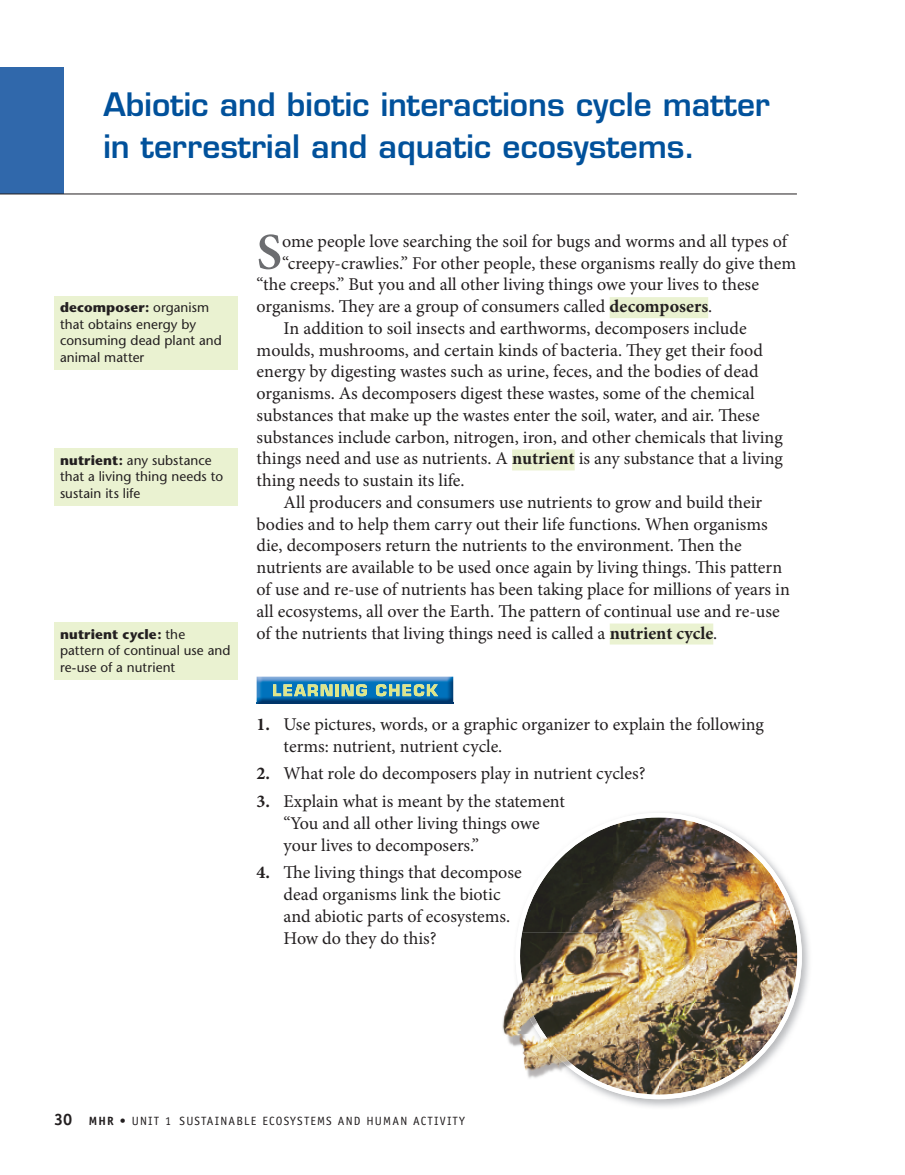
<style>
.page{position:relative;width:905px;height:1175px;background:#fff}
.page>*{position:absolute;margin:0;border:0;box-sizing:border-box;transform-origin:0 0}
.t1{font:600 51.45px "Minion Pro";color:#6c6d70}
.t2{font:600 31.5px/42px "Eurostile";color:#01519b}
.t3{font:18px/21.8px "Minion Pro";color:#231f20}
.t4{font:13.5px/16.5px "Stone Sans";letter-spacing:.005em;color:#231f20}
.t5{font:12px "Officina Sans";letter-spacing:.1em;color:#231f20}
.s1{font-weight:700}
.s2{font-weight:700;font-size:16.5px}
</style>
<div class="page">
<div style="left:0;top:68px;width:63px;height:126px;background:#3068ab"></div>
<img style="left:615px;top:812px;width:194px;height:295px">
<img style="left:522px;top:813px;width:279px;height:286px">
<img style="left:502px;top:995px;width:11px;height:51px">
<img style="left:513px;top:991px;width:2px;height:43px">
<img style="left:513px;top:1034px;width:25px;height:50px">
<img style="left:544px;top:932px;width:94px;height:102px">
<img style="left:607px;top:1034px;width:31px;height:50px">
<img style="left:515px;top:932px;width:29px;height:102px">
<img style="left:538px;top:1034px;width:69px;height:50px">
<div style="left:609px;top:297px;width:99px;height:21px;background:#eaf2d1"></div>
<div style="left:512px;top:449px;width:62px;height:21px;background:#eaf2d1"></div>
<div style="left:609px;top:623px;width:104px;height:21px;background:#eaf2d1"></div>
<hr style="left:0;top:194px;width:796px;height:1px;background:#231f20">
<img style="left:256px;top:676px;width:197px;height:27px">
<svg style="left:376px;top:684px;width:62px;height:12px"></svg>
<svg style="left:273px;top:684px;width:94px;height:12px"></svg>
<div style="left:54px;top:296px;width:183px;height:73px;background:#eaf2d1"></div>
<div style="left:54px;top:448px;width:183px;height:57px;background:#eaf2d1"></div>
<div style="left:54px;top:622px;width:183px;height:57px;background:#eaf2d1"></div>
<p class="t2" style="left:104px;top:86px;width:668px">Abiotic and biotic interactions cycle matter in terrestrial and aquatic ecosystems.</p>
<p class="t4" style="left:60px;top:301px;width:163px"><span class="s1">decomposer:</span> organism that obtains energy by consuming dead plant and animal matter</p>
<p class="t4" style="left:60px;top:453px;width:165px"><span class="s1">nutrient:</span> any substance that a living thing needs to sustain its life</p>
<p class="t4" style="left:60px;top:627px;width:172px"><span class="s1">nutrient cycle:</span> the pattern of continual use and re-use of a nutrient</p>
<p class="t1" style="left:256px;top:232px;width:27px">S</p>
<p class="t3" style="left:282px;top:232px;width:506px">ome people love searching the soil for bugs and worms and all types of</p>
<p class="t3" style="left:282px;top:253px;width:515px">“creepy-crawlies.” For other people, these organisms really do give them</p>
<p class="t3" style="left:257px;top:275px;width:504px">“the creeps.” But you and all other living things owe your lives to these</p>
<p class="t3" style="left:257px;top:297px;width:457px">organisms. They are a group of consumers called <span class="s1">decomposers</span>.</p>
<p class="t3" style="left:283px;top:319px;width:464px">In addition to soil insects and earthworms, decomposers include</p>
<p class="t3" style="left:256px;top:340px;width:507px">moulds, mushrooms, and certain kinds of bacteria. They get their food</p>
<p class="t3" style="left:256px;top:362px;width:503px">energy by digesting wastes such as urine, feces, and the bodies of dead</p>
<p class="t3" style="left:256px;top:384px;width:499px">organisms. As decomposers digest these wastes, some of the chemical</p>
<p class="t3" style="left:256px;top:406px;width:504px">substances that make up the wastes enter the soil, water, and air. These</p>
<p class="t3" style="left:256px;top:427px;width:527px">substances include carbon, nitrogen, iron, and other chemicals that living</p>
<p class="t3" style="left:256px;top:449px;width:528px">things need and use as nutrients. A <span class="s1">nutrient</span> is any substance that a living</p>
<p class="t3" style="left:256px;top:471px;width:209px">thing needs to sustain its life.</p>
<p class="t3" style="left:283px;top:493px;width:480px">All producers and consumers use nutrients to grow and build their</p>
<p class="t3" style="left:256px;top:514px;width:512px">bodies and to help them carry out their life functions. When organisms</p>
<p class="t3" style="left:256px;top:536px;width:486px">die, decomposers return the nutrients to the environment. Then the</p>
<p class="t3" style="left:256px;top:558px;width:527px">nutrients are available to be used once again by living things. This pattern</p>
<p class="t3" style="left:256px;top:580px;width:535px">of use and re-use of nutrients has been taking place for millions of years in</p>
<p class="t3" style="left:256px;top:601px;width:524px">all ecosystems, all over the Earth. The pattern of continual use and re-use</p>
<p class="t3" style="left:256px;top:623px;width:462px">of the nutrients that living things need is called a <span class="s1">nutrient cycle</span>.</p>
<p class="t3" style="left:284px;top:714px;width:482px;text-indent:-27px"><span class="s1">1.</span> Use pictures, words, or a graphic organizer to explain the following terms: nutrient, nutrient cycle.</p>
<p class="t3" style="left:256px;top:764px;width:390px"><span class="s1">2.</span> What role do decomposers play in nutrient cycles?</p>
<p class="t3" style="left:284px;top:792px;width:283px;text-indent:-27px"><span class="s1">3.</span> Explain what is meant by the statement “You and all other living things owe your lives to decomposers.”</p>
<p class="t3" style="left:284px;top:863px;width:240px;text-indent:-27px"><span class="s1">4.</span> The living things that decompose dead organisms link the biotic and abiotic parts of ecosystems.<br>How do they do this?</p>
<p class="t5" style="left:54px;top:1116px;width:412px"><span class="s2">30</span> <span class="s1">MHR •</span> UNIT 1 SUSTAINABLE ECOSYSTEMS AND HUMAN ACTIVITY</p>
</div>
